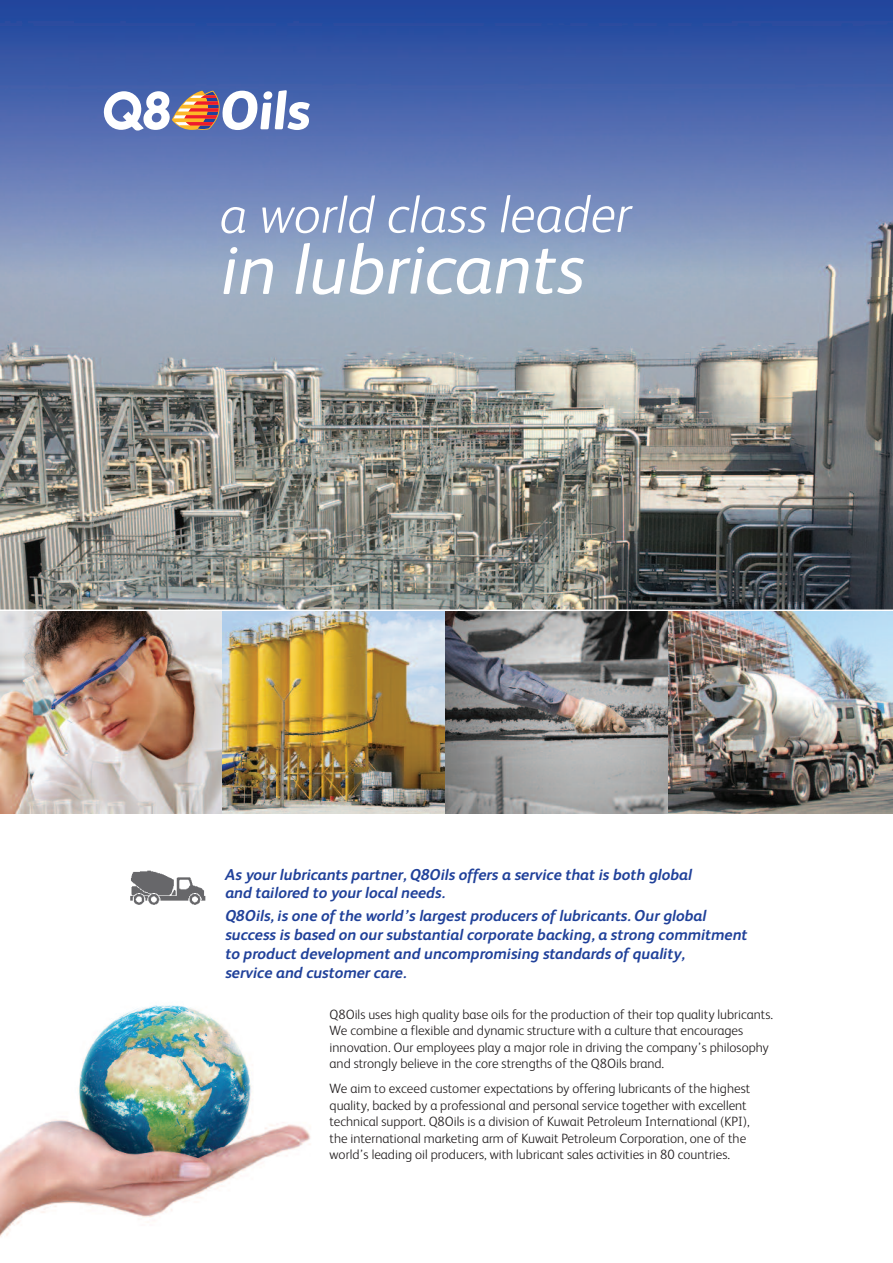
<style>
.page{position:relative;width:893px;height:1263px;background:#fff}
.page>*{position:absolute;margin:0;border:0;box-sizing:border-box;transform-origin:0 0}
.t1{font:italic 71.55px "FS Albert";color:#fff}
.t2{font:italic 300 52.5px "FS Albert";color:#fff}
.t3{font:italic 700 15.75px/18.8px "FS Albert";color:#20419a}
.t4{font:300 13.5px/16.5px "FS Albert";color:#231f20}
</style>
<div class="page">
<img style="left:0;top:0;width:893px;height:609px">
<img style="left:0;top:1px;width:893px;height:275px">
<svg style="left:104px;top:90px;width:206px;height:41px"></svg>
<img style="left:0;top:611px;width:222px;height:202px">
<img style="left:222px;top:611px;width:223px;height:202px">
<svg style="left:445px;top:611px;width:224px;height:202px;background:#868686"></svg>
<img style="left:669px;top:611px;width:224px;height:202px">
<img style="left:130px;top:870px;width:76px;height:35px">
<img style="left:0;top:1005px;width:311px;height:232px">
<h2 class="t2" style="left:219px;top:196px;width:413px">a world class leader</h2>
<h1 class="t1" style="left:221px;top:244px;width:365px">in lubricants</h1>
<p class="t3" style="left:225px;top:867px;width:468px">As your lubricants partner, Q8Oils offers a service that is both global and tailored to your local needs.</p>
<p class="t3" style="left:225px;top:908px;width:523px">Q8Oils, is one of the world’s largest producers of lubricants. Our global success is based on our substantial corporate backing, a strong commitment to product development and uncompromising standards of quality,<br>service and customer care.</p>
<p class="t4" style="left:330px;top:1007px;width:445px">Q8Oils uses high quality base oils for the production of their top quality lubricants.<br>We combine a flexible and dynamic structure with a culture that encourages innovation. Our employees play a major role in driving the company’s philosophy and strongly believe in the core strengths of the Q8Oils brand.</p>
<p class="t4" style="left:330px;top:1082px;width:422px">We aim to exceed customer expectations by offering lubricants of the highest quality, backed by a professional and personal service together with excellent technical support. Q8Oils is a division of Kuwait Petroleum International (KPI), the international marketing arm of Kuwait Petroleum Corporation, one of the world’s leading oil producers, with lubricant sales activities in 80 countries.</p>
</div>
